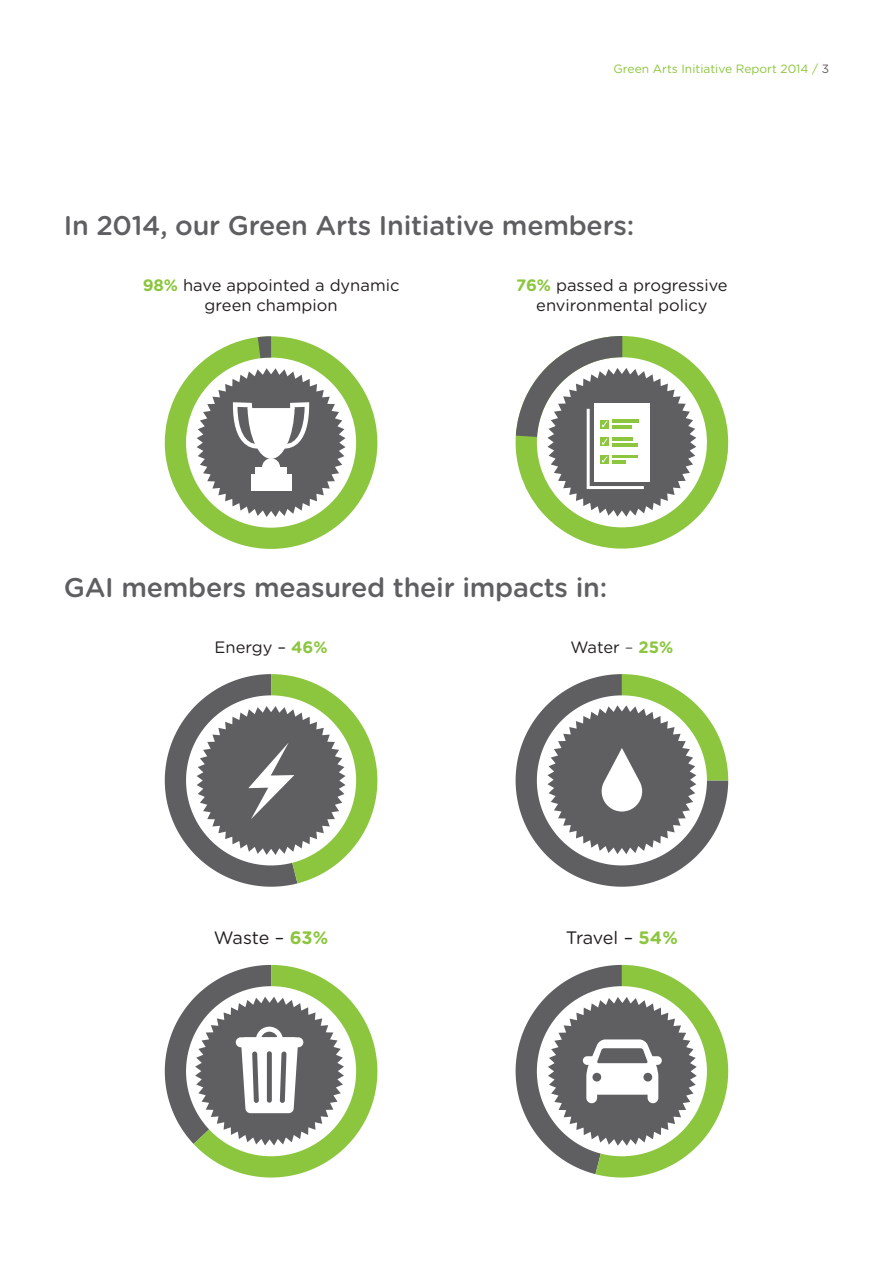
<style>
.page{position:relative;width:893px;height:1263px;background:#fff}
.page>*{position:absolute;margin:0;border:0;box-sizing:border-box;transform-origin:0 0}
.t1{font:500 27px "Gotham Rounded";letter-spacing:-.01em;color:#5f5f62}
.t2{font:18px "Gotham Rounded";letter-spacing:-.02em;color:#231f20}
.t3{font:16.5px/19.8px "Gotham Rounded";color:#231f20;text-align:center}
.t4{font:12px "Gotham Rounded";color:#8bc63e}
.s1{color:#5f5f62}
.s2{font-weight:700;color:#8bc63e}
.s3{font-weight:300}
</style>
<div class="page">
<svg style="left:165px;top:674px;width:212px;height:213px"></svg>
<svg style="left:516px;top:705px;width:183px;height:182px"></svg>
<svg style="left:547px;top:674px;width:181px;height:180px"></svg>
<svg style="left:165px;top:965px;width:212px;height:212px"></svg>
<svg style="left:516px;top:965px;width:212px;height:212px"></svg>
<svg style="left:165px;top:336px;width:212px;height:213px"></svg>
<svg style="left:197px;top:368px;width:148px;height:149px"></svg>
<svg style="left:258px;top:336px;width:13px;height:22px"></svg>
<svg style="left:515px;top:366px;width:214px;height:183px"></svg>
<svg style="left:516px;top:336px;width:180px;height:181px"></svg>
<p class="t4" style="left:614px;top:61px;width:217px">Green Arts Initiative Report 2014 / <span class="s1">3</span></p>
<h1 class="t1" style="left:64px;top:206px;width:572px">In 2014, our Green Arts Initiative members:</h1>
<p class="t3" style="left:143px;top:275px;width:258px"><span class="s2">98%</span> have appointed a dynamic green champion</p>
<p class="t3" style="left:516px;top:275px;width:213px"><span class="s2">76%</span> passed a progressive environmental policy</p>
<h1 class="t1" style="left:64px;top:568px;width:545px">GAI members measured their impacts in:</h1>
<p class="t3" style="left:215px;top:636px;width:115px">Energy – <span class="s2">46%</span></p>
<p class="t3" style="left:570px;top:636px;width:104px">Water <span class="s3">–</span> <span class="s2">25%</span></p>
<p class="t2" style="left:214px;top:925px;width:116px">Waste – <span class="s2">63%</span></p>
<p class="t2" style="left:566px;top:925px;width:113px">Travel – <span class="s2">54%</span></p>
</div>
